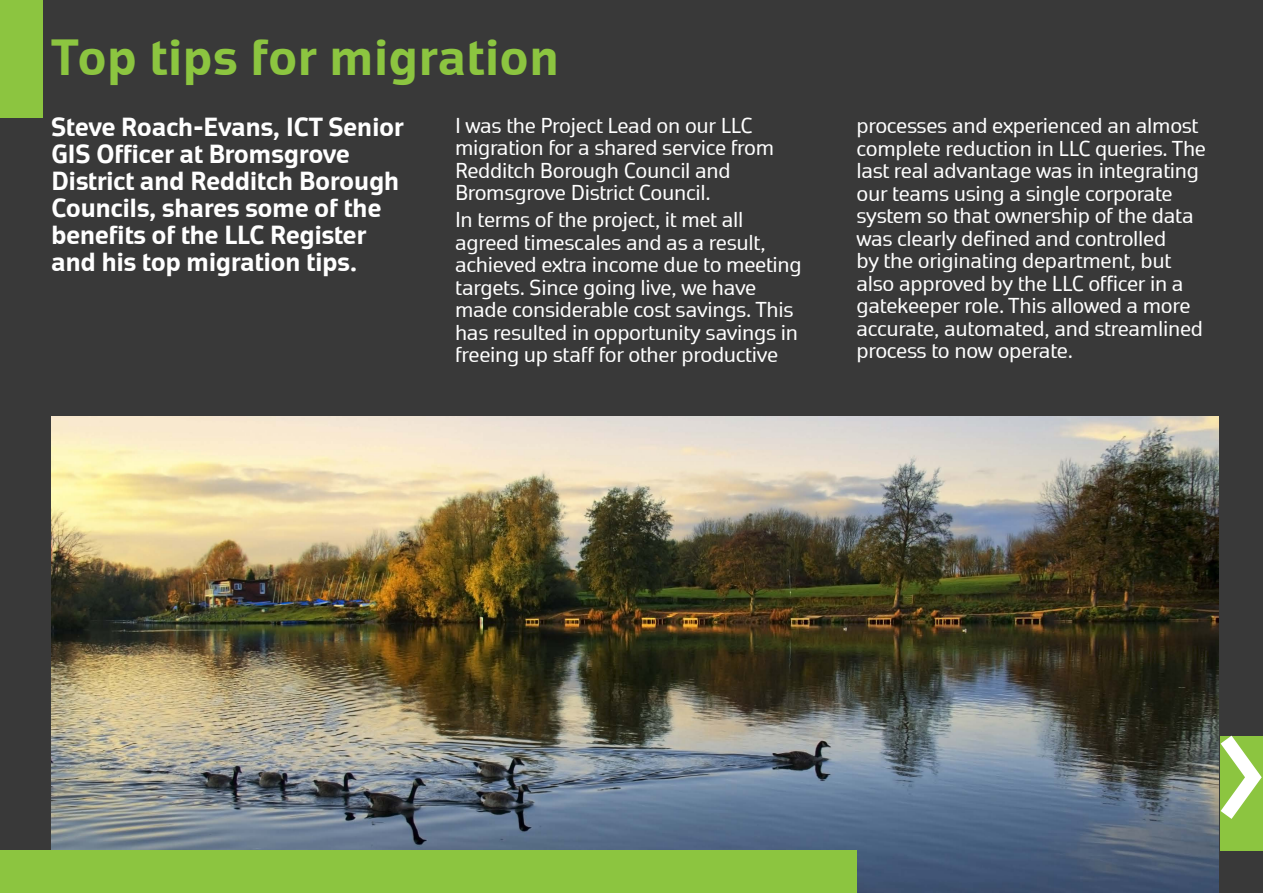
<style>
.page{position:relative;width:1263px;height:893px;background:#393939}
.page>*{position:absolute;margin:0;border:0;box-sizing:border-box;transform-origin:0 0}
.t1{font:700 49.5px "Geo";color:#8cc540}
.t2{font:700 25.5px/27px "Geo";letter-spacing:-.02em;color:#fff}
.t3{font:21px/22.5px "Geo";letter-spacing:-.015em;color:#fff}
</style>
<div class="page">
<img style="left:51px;top:417px;width:1167px;height:476px">
<div style="left:0;top:0;width:43px;height:117px;background:#8cc540"></div>
<div style="left:0;top:850px;width:856px;height:43px;background:#8cc540"></div>
<div style="left:1220px;top:736px;width:43px;height:114px;background:#8cc540"></div>
<svg style="left:1207px;top:721px;width:55px;height:113px"></svg>
<h1 class="t1" style="left:51px;top:30px;width:510px">Top tips for migration</h1>
<p class="t2" style="left:51px;top:114px;width:354px">Steve Roach-Evans, ICT Senior<br>GIS Officer at Bromsgrove<br>District and Redditch Borough<br>Councils, shares some of the benefits of the LLC Register and his top migration tips.</p>
<p class="t3" style="left:455px;top:114px;width:321px">I was the Project Lead on our LLC migration for a shared service from<br>Redditch Borough Council and<br>Bromsgrove District Council.</p>
<p class="t3" style="left:455px;top:209px;width:348px">In terms of the project, it met all agreed timescales and as a result, achieved extra income due to meeting targets. Since going live, we have made considerable cost savings. This has resulted in opportunity savings in freeing up staff for other productive</p>
<p class="t3" style="left:856px;top:115px;width:351px">processes and experienced an almost complete reduction in LLC queries. The last real advantage was in integrating our teams using a single corporate system so that ownership of the data was clearly defined and controlled<br>by the originating department, but also approved by the LLC officer in a gatekeeper role. This allowed a more accurate, automated, and streamlined process to now operate.</p>
</div>
